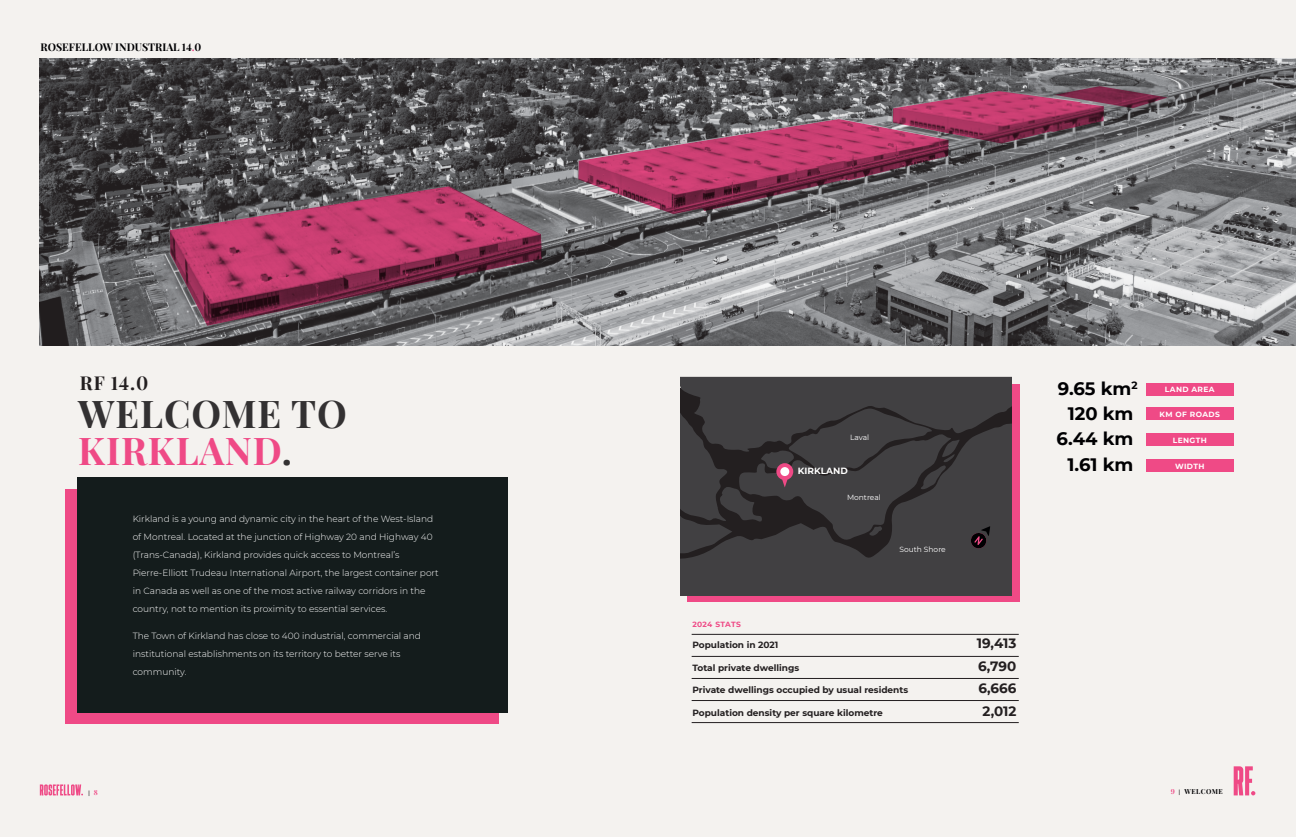
<style>
.page{position:relative;width:1296px;height:837px;background:#f4f2ef}
.page>*{position:absolute;margin:0;border:0;box-sizing:border-box;transform-origin:0 0}
.t1{font:700 37.5px/37.5px "Playfair Display";letter-spacing:.025em;color:#333132}
.t2{font:700 18.75px "Playfair Display";color:#231f20}
.t3{font:700 18px "Montserrat";color:#000002}
.t4{font:700 13.5px "Montserrat";color:#231f20}
.t5{font:700 10.5px "Playfair Display";color:#000002}
.t6{font:300 9px/18px "Montserrat";color:#fff}
.t7{font:700 9px "Montserrat";color:#231f20}
.t8{font:700 9px "Montserrat";color:#fff}
.t9{font:700 7.5px "Montserrat";letter-spacing:.05em;color:#fff}
.t10{font:7.5px "Montserrat";color:#fff}
.t11{font:700 7.5px "Montserrat";letter-spacing:.04em;color:#ef4a86}
.t12{font:700 6.75px "Playfair Display";letter-spacing:.065em;color:#000002}
.t13{font:700 5.25px "Playfair Display";color:#000002}
.s1{color:#ef4a86}
.s2{font-size:6.75px;color:#ef4a86}
.s3{font-size:5.25px}
</style>
<div class="page">
<div style="left:65px;top:489px;width:433px;height:235px;background:#ef4a86"></div>
<div style="left:77px;top:477px;width:431px;height:235px;background:#141c1c"></div>
<img style="left:40px;top:59px;width:1256px;height:286px">
<svg style="left:1234px;top:766px;width:21px;height:29px"></svg>
<svg style="left:40px;top:784px;width:43px;height:11px"></svg>
<div style="left:1146px;top:383px;width:87px;height:13px;background:#ef4a86"></div>
<div style="left:1146px;top:433px;width:87px;height:13px;background:#ef4a86"></div>
<div style="left:1146px;top:407px;width:87px;height:13px;background:#ef4a86"></div>
<div style="left:1146px;top:459px;width:87px;height:13px;background:#ef4a86"></div>
<hr style="left:692px;top:634px;width:327px;height:1px;background:#231f20">
<hr style="left:692px;top:656px;width:327px;height:1px;background:#231f20">
<hr style="left:692px;top:678px;width:327px;height:1px;background:#231f20">
<hr style="left:692px;top:700px;width:327px;height:1px;background:#231f20">
<hr style="left:692px;top:722px;width:327px;height:1px;background:#231f20">
<div style="left:687px;top:385px;width:333px;height:217px;background:#ef4a86"></div>
<div style="left:681px;top:554px;width:331px;height:41px;background:#414042"></div>
<svg style="left:681px;top:377px;width:331px;height:177px;background:#3c3a3c"></svg>
<svg style="left:170px;top:186px;width:372px;height:140px;background:#8c4762"></svg>
<svg style="left:578px;top:86px;width:590px;height:128px;background:#865c6d"></svg>
<p class="t5" style="left:41px;top:39px;width:162px">ROSEFELLOW INDUSTRIAL 14<span class="s1">.</span>0</p>
<h2 class="t2" style="left:80px;top:368px;width:70px">RF 14.0</h2>
<h1 class="t1" style="left:78px;top:392px;width:270px">WELCOME TO<br><span class="s1">KIRKLAND</span>.</h1>
<p class="t6" style="left:133px;top:510px;width:308px">Kirkland is a young and dynamic city in the heart of the West-Island of Montreal. Located at the junction of Highway 20 and Highway 40 (Trans-Canada), Kirkland provides quick access to Montreal’s Pierre-Elliott Trudeau International Airport, the largest container port in Canada as well as one of the most active railway corridors in the country, not to mention its proximity to essential services.</p>
<p class="t6" style="left:133px;top:627px;width:290px">The Town of Kirkland has close to 400 industrial, commercial and institutional establishments on its territory to better serve its community.</p>
<p class="t10" style="left:850px;top:433px;width:21px">Laval</p>
<p class="t8" style="left:798px;top:464px;width:51px">KIRKLAND</p>
<p class="t11" style="left:692px;top:619px;width:50px">2024 STATS</p>
<p class="t10" style="left:847px;top:492px;width:35px">Montreal</p>
<p class="t10" style="left:899px;top:544px;width:48px">South Shore</p>
<p class="t7" style="left:692px;top:639px;width:87px">Population in 2021</p>
<h3 class="t4" style="left:977px;top:634px;width:41px">19,413</h3>
<p class="t7" style="left:692px;top:661px;width:108px">Total private dwellings</p>
<h3 class="t4" style="left:978px;top:656px;width:40px">6,790</h3>
<p class="t7" style="left:692px;top:684px;width:217px">Private dwellings occupied by usual residents</p>
<h3 class="t4" style="left:979px;top:679px;width:39px">6,666</h3>
<p class="t7" style="left:692px;top:706px;width:192px">Population density per square kilometre</p>
<h3 class="t4" style="left:983px;top:701px;width:35px">2,012</h3>
<h3 class="t3" style="left:1058px;top:375px;width:81px">9.65 km<sup>2</sup></h3>
<p class="t9" style="left:1165px;top:384px;width:51px">LAND AREA</p>
<h3 class="t3" style="left:1056px;top:426px;width:78px">6.44 km</h3>
<p class="t9" style="left:1173px;top:435px;width:35px">LENGTH</p>
<h3 class="t3" style="left:1068px;top:400px;width:67px">120 km</h3>
<p class="t9" style="left:1160px;top:409px;width:62px">KM OF ROADS</p>
<h3 class="t3" style="left:1068px;top:452px;width:67px">1.61 km</h3>
<p class="t9" style="left:1175px;top:461px;width:31px">WIDTH</p>
<p class="t13" style="left:89px;top:789px;width:11px">| <span class="s2">8</span></p>
<p class="t12" style="left:1171px;top:786px;width:53px"><span class="s1">9</span> <span class="s3">|</span> WELCOME</p>
</div>
